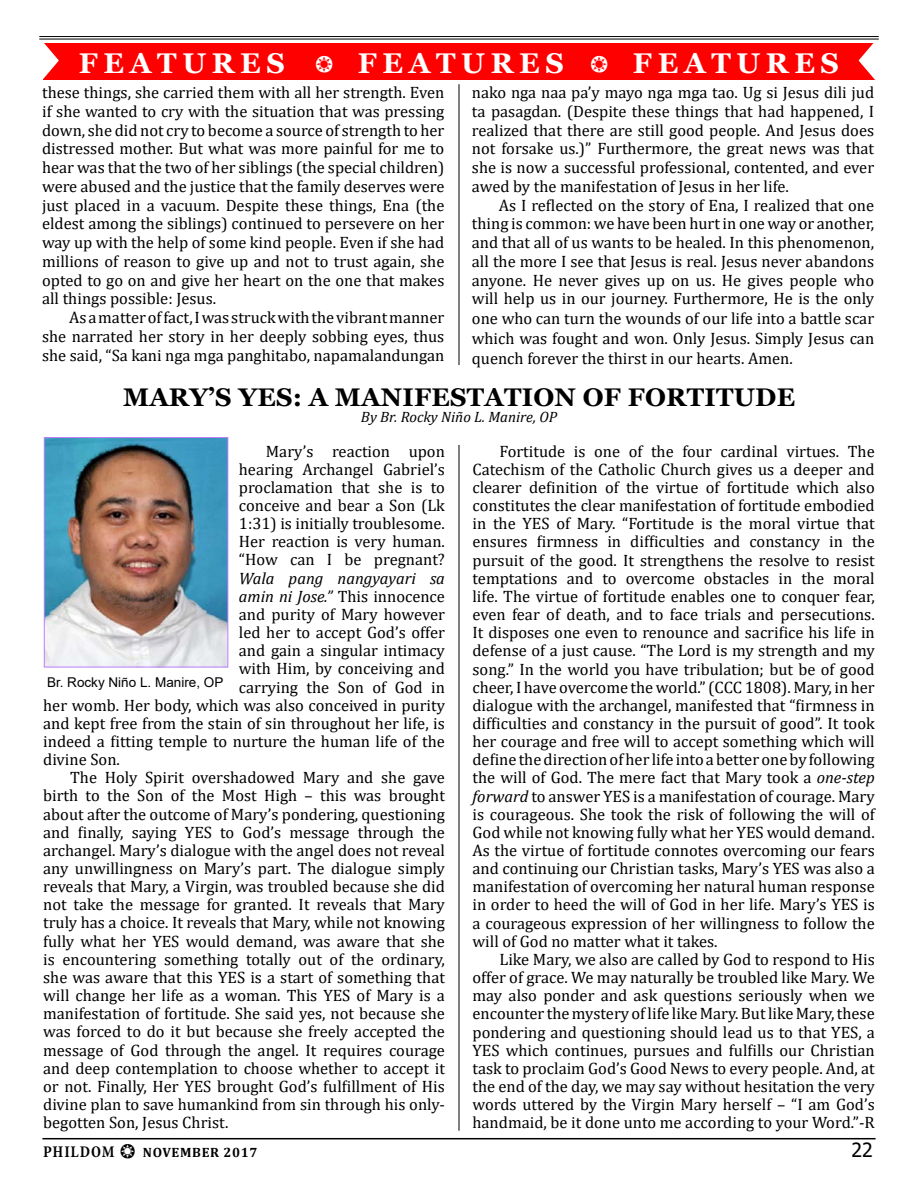
<style>
.page{position:relative;width:918px;height:1188px;background:#fff}
.page>*{position:absolute;margin:0;border:0;box-sizing:border-box;transform-origin:0 0}
.t1{font:700 28.5px "Georgia";letter-spacing:.2em;color:#fff}
.t2{font:700 25.5px "Georgia";letter-spacing:.01em;color:#000}
.t3{font:19.5px "Tahoma";color:#000}
.t4{font:16.5px/18.1px "Cambria";color:#000;text-align:justify}
.t5{font:italic 16.5px "Cambria";color:#000}
.t6{font:italic 15px "Cambria";color:#000}
.t7{font:13.5px "Arial";color:#000}
.t8{font:700 13.5px "Cambria";letter-spacing:.05em;color:#000}
.s1{font-family:"Dixieland";font-weight:400;font-size:22.5px}
.s2{font-style:italic}
.s3{font-family:"Minion";font-stretch:condensed;font-size:16.5px}
.s4{font-family:"Dixieland";font-weight:400;font-size:19.5px}
</style>
<div class="page">
<hr style="left:42px;top:1138px;width:834px;height:1px;background:#000">
<hr style="left:39px;top:36px;width:840px;height:1px;background:#000">
<hr style="left:39px;top:39px;width:840px;height:1px;background:#000">
<div style="left:43px;top:43px;width:832px;height:37px;background:#f00"></div>
<svg style="left:43px;top:43px;width:16px;height:36px"></svg>
<svg style="left:859px;top:43px;width:16px;height:37px"></svg>
<img style="left:46px;top:439px;width:180px;height:226px">
<div style="left:44px;top:437px;width:184px;height:230px;border:1px solid #c080ff"></div>
<hr style="left:459px;top:84px;width:1px;height:281px;background:#000">
<hr style="left:459px;top:445px;width:1px;height:686px;background:#000">
<h1 class="t1" style="left:79px;top:45px;width:762px">FEATURES <span class="s1">b</span> FEATURES <span class="s1">b</span> FEATURES</h1>
<p class="t4" style="left:42px;top:83px;width:404px;line-height:18.8px">these things, she carried them with all her strength. Even if she wanted to cry with the situation that was pressing down, she did not cry to become a source of strength to her distressed mother. But what was more painful for me to hear was that the two of her siblings (the special children) were abused and the justice that the family deserves were just placed in a vacuum. Despite these things, Ena (the eldest among the siblings) continued to persevere on her way up with the help of some kind people. Even if she had millions of reason to give up and not to trust again, she opted to go on and give her heart on the one that makes all things possible: Jesus.</p>
<p class="t4" style="left:42px;top:308px;width:404px;line-height:18.8px;text-indent:27px">As a matter of fact, I was struck with the vibrant manner she narrated her story in her deeply sobbing eyes, thus she said, “Sa kani nga mga panghitabo, napamalandungan</p>
<p class="t4" style="left:472px;top:83px;width:404px;line-height:18.8px">nako nga naa pa’y mayo nga mga tao. Ug si Jesus dili jud ta pasagdan. (Despite these things that had happened, I realized that there are still good people. And Jesus does not forsake us.)” Furthermore, the great news was that she is now a successful professional, contented, and ever awed by the manifestation of Jesus in her life.</p>
<p class="t4" style="left:472px;top:195px;width:404px;line-height:19.2px;text-indent:27px">As I reflected on the story of Ena, I realized that one thing is common: we have been hurt in one way or another, and that all of us wants to be healed. In this phenomenon, all the more I see that Jesus is real. Jesus never abandons anyone. He never gives up on us. He gives people who will help us in our journey. Furthermore, He is the only one who can turn the wounds of our life into a battle scar which was fought and won. Only Jesus. Simply Jesus can quench forever the thirst in our hearts. Amen.</p>
<h2 class="t2" style="left:123px;top:381px;width:48px">MARY</h2>
<h2 class="t2" style="left:208px;top:381px;width:172px">’S YES: A MANIFESTATION</h2>
<h2 class="t2" style="left:583px;top:381px;width:82px">OF FORTITU</h2>
<h2 class="t2" style="left:755px;top:381px;width:38px">DE</h2>
<p class="t6" style="left:361px;top:407px;width:198px">By Br. Rocky Niño L. Manire, OP</p>
<p class="t4" style="left:473px;top:442px;width:404px;text-indent:27px">Fortitude is one of the four cardinal virtues. The Catechism of the Catholic Church gives us a deeper and clearer definition of the virtue of fortitude which also constitutes the clear manifestation of fortitude embodied in the YES of Mary. “Fortitude is the moral virtue that ensures firmness in difficulties and constancy in the pursuit of the good. It strengthens the resolve to resist temptations and to overcome obstacles in the moral life. The virtue of fortitude enables one to conquer fear, even fear of death, and to face trials and persecutions.<br>It disposes one even to renounce and sacrifice his life in defense of a just cause. “The Lord is my strength and my song.” In the world you have tribulation; but be of good cheer, I have overcome the world.” (CCC 1808). Mary, in her dialogue with the archangel, manifested that “firmness in difficulties and constancy in the pursuit of good”. It took her courage and free will to accept something which will define the direction of her life into a better one by following the will of God. The mere fact that Mary took a <span class="s2">one-step forward</span> to answer YES is a manifestation of courage. Mary is courageous. She took the risk of following the will of God while not knowing fully what her YES would demand.<br>As the virtue of fortitude connotes overcoming our fears and continuing our Christian tasks, Mary’s YES was also a manifestation of overcoming her natural human response in order to heed the will of God in her life. Mary’s YES is a courageous expression of her willingness to follow the will of God no matter what it takes.</p>
<p class="t4" style="left:473px;top:950px;width:404px;text-indent:27px">Like Mary, we also are called by God to respond to His offer of grace. We may naturally be troubled like Mary. We may also ponder and ask questions seriously when we encounter the mystery of life like Mary. But like Mary, these pondering and questioning should lead us to that YES, a YES which continues, pursues and fulfills our Christian task to proclaim God’s Good News to every people. And, at the end of the day, we may say without hesitation the very words uttered by the Virgin Mary herself – “I am God’s handmaid, be it done unto me according to your Word.”-R</p>
<p class="t4" style="left:239px;top:442px;width:208px;text-indent:27px">Mary’s reaction upon hearing Archangel Gabriel’s proclamation that she is to conceive and bear a Son (Lk 1:31) is initially troublesome.<br>Her reaction is very human. “How can I be pregnant?</p>
<p class="t5" style="left:239px;top:566px;width:208px">Wala pang nangyayari sa</p>
<p class="t4" style="left:239px;top:587px;width:208px"><span class="s2">amin ni Jose.”</span> This innocence</p>
<p class="t4" style="left:239px;top:605px;width:208px">and purity of Mary however</p>
<p class="t4" style="left:239px;top:623px;width:208px">led her to accept God’s offer</p>
<p class="t4" style="left:239px;top:641px;width:208px">and gain a singular intimacy</p>
<p class="t4" style="left:239px;top:660px;width:208px">with Him, by conceiving and</p>
<p class="t4" style="left:239px;top:678px;width:208px">carrying the Son of God in</p>
<p class="t4" style="left:43px;top:696px;width:403px">her womb. Her body, which was also conceived in purity</p>
<p class="t4" style="left:43px;top:714px;width:403px">and kept free from the stain of sin throughout her life, is</p>
<p class="t4" style="left:43px;top:732px;width:403px">indeed a fitting temple to nurture the human life of the</p>
<p class="t4" style="left:43px;top:750px;width:78px">divine Son.</p>
<p class="t4" style="left:70px;top:768px;width:376px">The Holy Spirit overshadowed Mary and she gave</p>
<p class="t4" style="left:43px;top:787px;width:403px">birth to the Son of the Most High – this was brought</p>
<p class="t4" style="left:43px;top:805px;width:403px">about after the outcome of Mary’s pondering, questioning</p>
<p class="t4" style="left:43px;top:823px;width:403px">and finally, saying YES to God’s message through the</p>
<p class="t4" style="left:43px;top:841px;width:403px">archangel. Mary’s dialogue with the angel does not reveal</p>
<p class="t4" style="left:43px;top:859px;width:403px">any unwillingness on Mary’s part. The dialogue simply</p>
<p class="t4" style="left:43px;top:877px;width:403px">reveals that Mary, a Virgin, was troubled because she did</p>
<p class="t4" style="left:43px;top:896px;width:403px">not take the message for granted. It reveals that Mary</p>
<p class="t4" style="left:43px;top:914px;width:403px">truly has a choice. It reveals that Mary, while not knowing</p>
<p class="t4" style="left:43px;top:932px;width:403px">fully what her YES would demand, was aware that she</p>
<p class="t4" style="left:43px;top:950px;width:403px">is encountering something totally out of the ordinary,</p>
<p class="t4" style="left:43px;top:968px;width:403px">she was aware that this YES is a start of something that</p>
<p class="t4" style="left:43px;top:986px;width:403px">will change her life as a woman. This YES of Mary is a</p>
<p class="t4" style="left:43px;top:1004px;width:403px">manifestation of fortitude. She said yes, not because she</p>
<p class="t4" style="left:43px;top:1023px;width:403px">was forced to do it but because she freely accepted the</p>
<p class="t4" style="left:43px;top:1041px;width:403px">message of God through the angel. It requires courage</p>
<p class="t4" style="left:43px;top:1059px;width:403px">and deep contemplation to choose whether to accept it</p>
<p class="t4" style="left:43px;top:1077px;width:403px">or not. Finally, Her YES brought God’s fulfillment of His</p>
<p class="t4" style="left:43px;top:1095px;width:403px">divine plan to save humankind from sin through his only-</p>
<p class="t4" style="left:43px;top:1113px;width:187px">begotten Son, Jesus Christ.</p>
<p class="t7" style="left:47px;top:673px;width:167px">Br. Rocky N iño L. Manire, OP</p>
<p class="t8" style="left:43px;top:1142px;width:216px"><span class="s3">PHILDOM</span> <span class="s4">b</span> NOVEMBER 2017</p>
<p class="t3" style="left:851px;top:1136px;width:23px">22</p>
</div>
